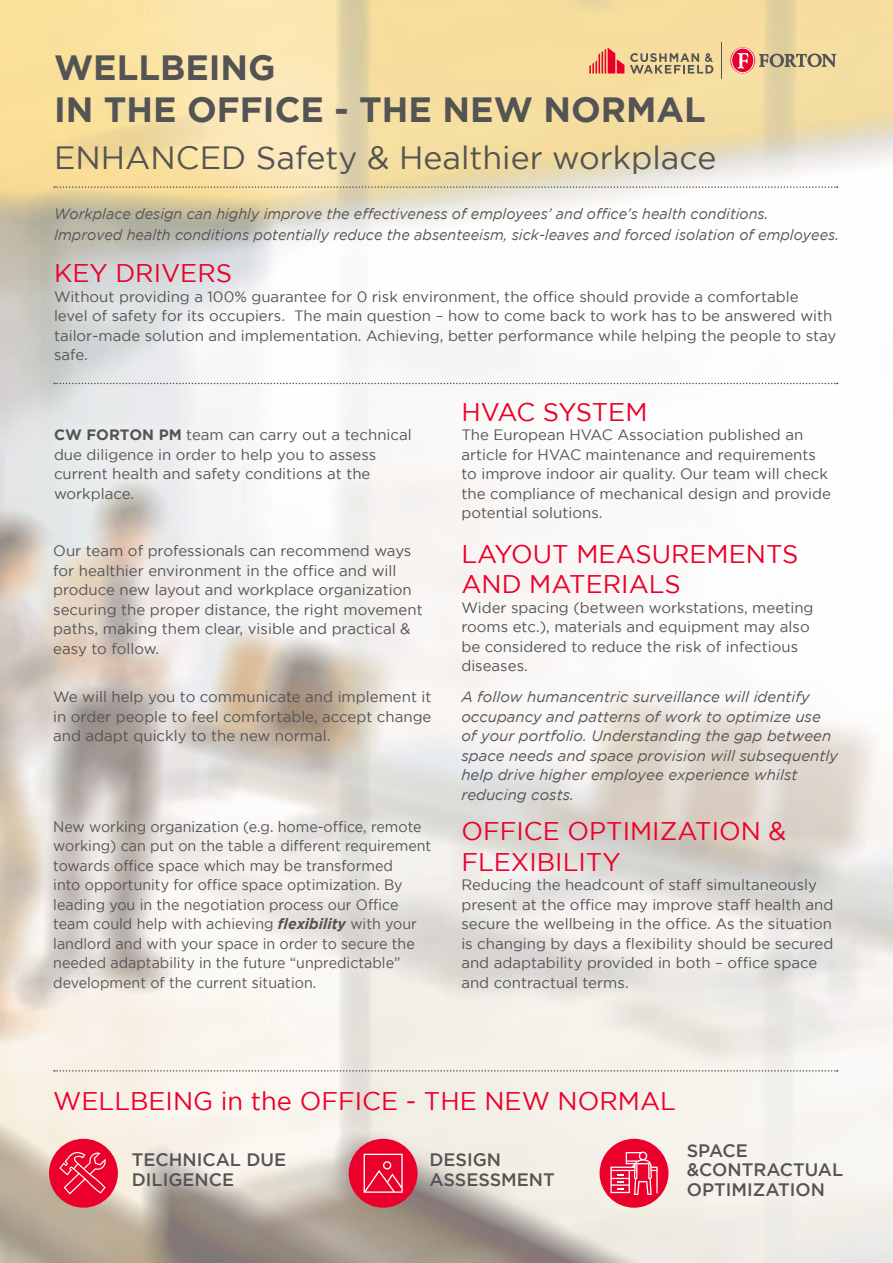
<style>
.page{position:relative;width:893px;height:1263px;background:#fff}
.page>*{position:absolute;margin:0;border:0;box-sizing:border-box;transform-origin:0 0}
.t1{font:700 34.95px/42px "Gotham";color:#555454}
.t2{font:32.1px "Gotham";color:#555454}
.t3{font:25.5px/30.6px "Gotham";color:#ea002a}
.t4{font:25.5px "Gotham";letter-spacing:-.025em;color:#ea002a}
.t5{font:500 18px/19.5px "Gotham";color:#555454}
.t6{font:15px/19.5px "Gotham";color:#555454}
.t7{font:15px/19.5px "Gotham";color:#555454;scale:.95 1}
.t8{font:italic 15px/19.5px "Gotham";color:#555454}
.t9{font:italic 15px/21px "Gotham";color:#555454;scale:.96 1}
.s1{font-weight:700}
.s2{font-weight:700;font-style:italic}
</style>
<div class="page">
<img style="left:0;top:0;width:893px;height:1263px">
<hr style="left:721px;top:42px;width:1px;height:37px;background:#555454">
<svg style="left:759px;top:53px;width:77px;height:14px"></svg>
<svg style="left:730px;top:47px;width:25px;height:26px"></svg>
<svg style="left:732px;top:48px;width:22px;height:25px"></svg>
<div style="left:731px;top:48px;width:23px;height:25px;border:1px solid #fff;border-radius:50%"></div>
<svg style="left:738px;top:53px;width:10px;height:15px"></svg>
<svg style="left:589px;top:48px;width:35px;height:26px"></svg>
<svg style="left:630px;top:53px;width:83px;height:21px;background:#bcac84"></svg>
<div style="left:40px;top:414px;width:386px;height:101px;background:#fff;opacity:.89"></div>
<svg style="left:54px;top:186px;width:784px;height:2px;background:#c7bea5"></svg>
<svg style="left:54px;top:383px;width:784px;height:1px"></svg>
<svg style="left:54px;top:1070px;width:784px;height:1px"></svg>
<div style="left:39px;top:806px;width:405px;height:197px;background:#fff;opacity:.89"></div>
<div style="left:118px;top:1138px;width:182px;height:63px;background:#fff;opacity:.89"></div>
<div style="left:49px;top:1139px;width:69px;height:69px;background:#ea002a;border-radius:50%"></div>
<svg style="left:59px;top:1152px;width:47px;height:42px"></svg>
<div style="left:349px;top:1139px;width:69px;height:69px;background:#ea002a;border-radius:50%"></div>
<svg style="left:364px;top:1154px;width:39px;height:39px"></svg>
<div style="left:600px;top:1139px;width:68px;height:69px;background:#ea002a;border-radius:50%"></div>
<svg style="left:610px;top:1151px;width:48px;height:44px"></svg>
<h1 class="t1" style="left:54px;top:45px;width:653px">WELLBEING<br>IN THE OFFICE - THE NEW NORMAL</h1>
<h2 class="t2" style="left:54px;top:140px;width:664px">ENHANCED Safety &amp; Healthier workplace</h2>
<p class="t9" style="left:54px;top:203px;width:819px">Workplace design can highly improve the effectiveness of employees’ and office’s health conditions.<br>Improved health conditions potentially reduce the absenteeism, sick-leaves and forced isolation of employees.</p>
<h3 class="t3" style="left:54px;top:257px;width:180px">KEY DRIVERS</h3>
<p class="t6" style="left:54px;top:286px;width:784px">Without providing a 100% guarantee for 0 risk environment, the office should provide a comfortable<br>level of safety for its occupiers. The main question – how to come back to work has to be answered with tailor-made solution and implementation. Achieving, better performance while helping the people to stay safe.</p>
<p class="t6" style="left:54px;top:425px;width:359px"><span class="s1">CW FORTON PM</span> team can carry out a technical due diligence in order to help you to assess current health and safety conditions at the workplace.</p>
<p class="t6" style="left:53px;top:541px;width:371px">Our team of professionals can recommend ways for healthier environment in the office and will produce new layout and workplace organization securing the proper distance, the right movement paths, making them clear, visible and practical &amp; easy to follow.</p>
<p class="t6" style="left:53px;top:687px;width:380px;text-align:justify">We will help you to communicate and implement it in order people to feel comfortable, accept change and adapt quickly to the new normal.</p>
<p class="t7" style="left:53px;top:816px;width:399px">New working organization (e.g. home-office, remote working) can put on the table a different requirement towards office space which may be transformed<br>into opportunity for office space optimization. By leading you in the negotiation process our Office team could help with achieving <span class="s2">flexibility</span> with your landlord and with your space in order to secure the needed adaptability in the future “unpredictable” development of the current situation.</p>
<h3 class="t4" style="left:461px;top:398px;width:188px">HVAC SYSTEM</h3>
<p class="t6" style="left:461px;top:425px;width:371px">The European HVAC Association published an article for HVAC maintenance and requirements to improve indoor air quality. Our team will check the compliance of mechanical design and provide potential solutions.</p>
<h3 class="t3" style="left:461px;top:538px;width:339px">LAYOUT MEASUREMENTS<br>AND MATERIALS</h3>
<p class="t6" style="left:461px;top:597px;width:354px">Wider spacing (between workstations, meeting rooms etc.), materials and equipment may also be considered to reduce the risk of infectious diseases.</p>
<p class="t8" style="left:461px;top:687px;width:378px">A follow humancentric surveillance will identify occupancy and patterns of work to optimize use of your portfolio. Understanding the gap between space needs and space provision will subsequently help drive higher employee experience whilst reducing costs.</p>
<h3 class="t3" style="left:461px;top:815px;width:326px">OFFICE OPTIMIZATION &amp;<br>FLEXIBILITY</h3>
<p class="t6" style="left:461px;top:875px;width:374px">Reducing the headcount of staff simultaneously present at the office may improve staff health and secure the wellbeing in the office. As the situation is changing by days a flexibility should be secured and adaptability provided in both – office space and contractual terms.</p>
<h3 class="t3" style="left:53px;top:1086px;width:624px">WELLBEING in the OFFICE - THE NEW NORMAL</h3>
<p class="t5" style="left:132px;top:1150px;width:156px">TECHNICAL DUE<br>DILIGENCE</p>
<p class="t5" style="left:429px;top:1150px;width:127px">DESIGN<br>ASSESSMENT</p>
<p class="t5" style="left:687px;top:1140px;width:158px">SPACE &amp;CONTRACTUAL<br>OPTIMIZATION</p>
</div>
